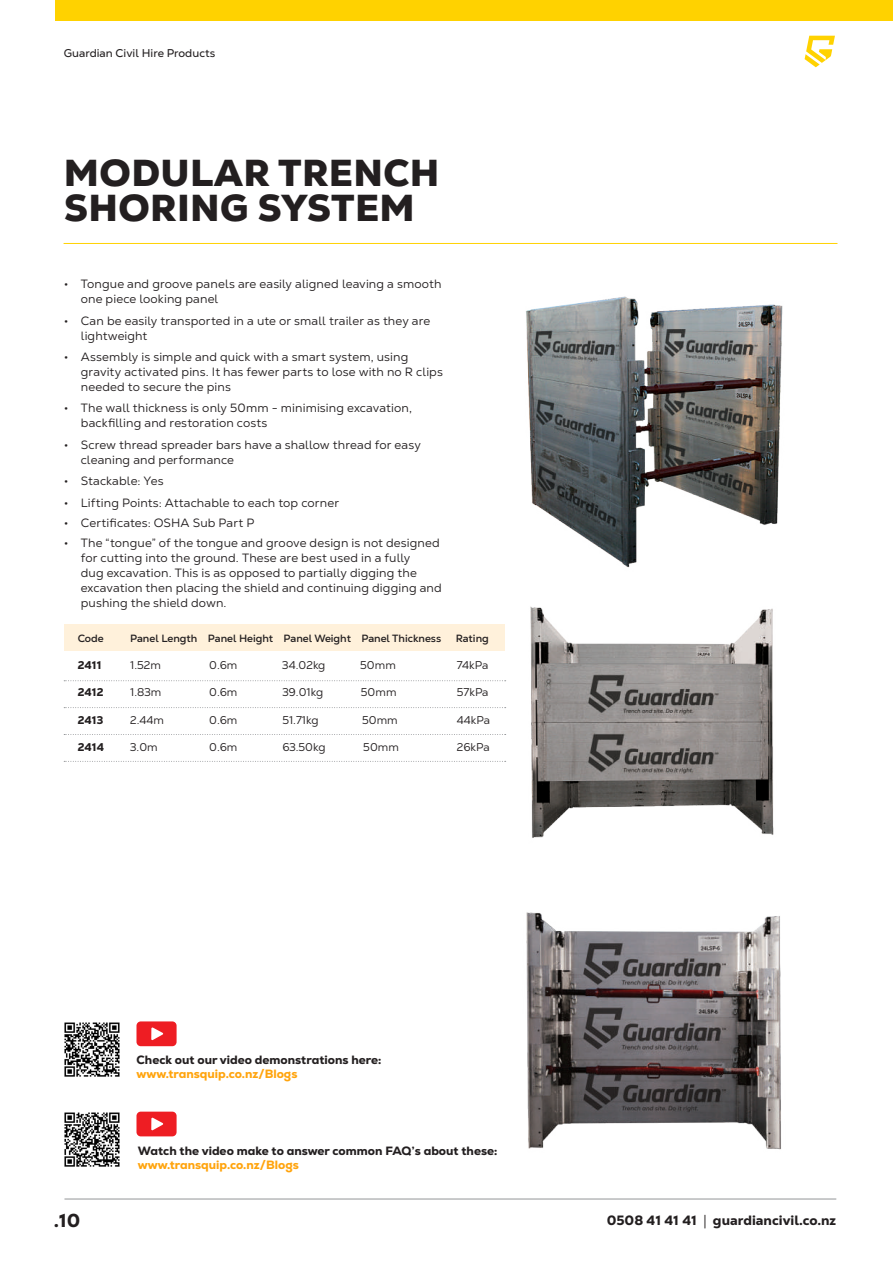
<style>
.page{position:relative;width:893px;height:1263px;background:#fff}
.page>*{position:absolute;margin:0;border:0;box-sizing:border-box;transform-origin:0 0}
.t1{font:900 37.5px/34.5px "Nexa Text";letter-spacing:.01em;color:#231f20}
.t2{font:800 18.75px "Nexa Text";color:#231f20}
.t3{font:800 13.5px "Nexa Text";color:#231f20}
.t4{font:12px/15px "Nexa Text";letter-spacing:.01em;color:#231f20}
.t5{font:800 12px "Nexa";color:#231f20}
.t6{font:800 12px "Nexa";color:#ffa40d}
.t7{font:11.25px "Nexa Text";color:#231f20}
.t8{font:11.25px "Nexa Text";color:#231f20}
.t9{font:800 11.25px "Nexa Text";color:#231f20}
.t10{font:700 10.5px "Nexa Text";color:#231f20}
.s1{font-family:"Myriad Pro";font-weight:400}
</style>
<div class="page">
<div style="left:136px;top:1021px;width:41px;height:25px;background:#ee1d23;border-radius:4px"></div>
<svg style="left:151px;top:1027px;width:12px;height:13px"></svg>
<div style="left:136px;top:1111px;width:41px;height:25px;background:#ee1d23;border-radius:4px"></div>
<svg style="left:151px;top:1117px;width:12px;height:13px"></svg>
<div style="left:55px;top:0;width:838px;height:21px;background:#ffd200"></div>
<hr style="left:64px;top:1199px;width:772px;height:1px;background:#939598">
<svg style="left:805px;top:36px;width:30px;height:31px"></svg>
<hr style="left:64px;top:243px;width:773px;height:1px;background:#ffd200">
<div style="left:64px;top:624px;width:441px;height:26px;background:#fff1db"></div>
<svg style="left:64px;top:680px;width:441px;height:1px"></svg>
<svg style="left:64px;top:707px;width:441px;height:1px"></svg>
<svg style="left:64px;top:734px;width:441px;height:1px"></svg>
<svg style="left:64px;top:761px;width:441px;height:1px"></svg>
<img style="left:505px;top:606px;width:269px;height:232px">
<img style="left:526px;top:296px;width:257px;height:272px">
<img style="left:526px;top:912px;width:255px;height:238px">
<img style="left:64px;top:1022px;width:56px;height:55px">
<img style="left:64px;top:1112px;width:56px;height:55px">
<p class="t8" style="left:64px;top:46px;width:153px">Guardian Civil Hire Products</p>
<h1 class="t1" style="left:64px;top:156px;width:377px">MODULAR TRENCH<br>SHORING SYSTEM</h1>
<p class="t4" style="left:81px;top:276px;width:362px;text-indent:-17px">• Tongue and groove panels are easily aligned leaving a smooth one piece looking panel</p>
<p class="t4" style="left:81px;top:313px;width:351px;text-indent:-17px">• Can be easily transported in a ute or small trailer as they are lightweight</p>
<p class="t4" style="left:81px;top:349px;width:364px;text-indent:-17px">• Assembly is simple and quick with a smart system, using gravity activated pins. It has fewer parts to lose with no R clips needed to secure the pins</p>
<p class="t4" style="left:81px;top:401px;width:333px;text-indent:-17px">• The wall thickness is only 50mm - minimising excavation, backfilling and restoration costs</p>
<p class="t4" style="left:81px;top:437px;width:342px;text-indent:-17px">• Screw thread spreader bars have a shallow thread for easy cleaning and performance</p>
<p class="t4" style="left:64px;top:473px;width:101px">• Stackable: Yes</p>
<p class="t4" style="left:64px;top:495px;width:277px">• Lifting Points: Attachable to each top corner</p>
<p class="t4" style="left:64px;top:515px;width:192px">• Certificates: OSHA Sub Part P</p>
<p class="t4" style="left:81px;top:535px;width:362px;text-indent:-17px">• The “tongue” of the tongue and groove design is not designed for cutting into the ground. These are best used in a fully<br>dug excavation. This is as opposed to partially digging the excavation then placing the shield and continuing digging and pushing the shield down.</p>
<p class="t10" style="left:78px;top:632px;width:28px">Code</p>
<p class="t10" style="left:130px;top:632px;width:312px">Panel Length Panel Height Panel Weight Panel Thickness</p>
<p class="t10" style="left:456px;top:632px;width:35px">Rating</p>
<p class="t9" style="left:78px;top:658px;width:26px">2411</p>
<p class="t7" style="left:130px;top:659px;width:32px">1.52m</p>
<p class="t7" style="left:209px;top:659px;width:30px">0.6m</p>
<p class="t7" style="left:282px;top:659px;width:45px">34.02kg</p>
<p class="t7" style="left:360px;top:659px;width:37px">50mm</p>
<p class="t7" style="left:457px;top:659px;width:33px">74kPa</p>
<p class="t9" style="left:78px;top:685px;width:27px">2412</p>
<p class="t7" style="left:130px;top:686px;width:33px">1.83m</p>
<p class="t7" style="left:209px;top:686px;width:30px">0.6m</p>
<p class="t7" style="left:282px;top:686px;width:42px">39.01kg</p>
<p class="t7" style="left:361px;top:686px;width:37px">50mm</p>
<p class="t7" style="left:457px;top:686px;width:33px">57kPa</p>
<p class="t9" style="left:78px;top:712px;width:27px">2413</p>
<p class="t7" style="left:130px;top:713px;width:35px">2.44m</p>
<p class="t7" style="left:209px;top:713px;width:30px">0.6m</p>
<p class="t7" style="left:282px;top:713px;width:38px">51.71kg</p>
<p class="t7" style="left:362px;top:713px;width:37px">50mm</p>
<p class="t7" style="left:457px;top:713px;width:35px">44kPa</p>
<p class="t9" style="left:78px;top:739px;width:28px">2414</p>
<p class="t7" style="left:130px;top:740px;width:29px">3.0m</p>
<p class="t7" style="left:209px;top:740px;width:30px">0.6m</p>
<p class="t7" style="left:282px;top:740px;width:45px">63.50kg</p>
<p class="t7" style="left:363px;top:740px;width:37px">50mm</p>
<p class="t7" style="left:457px;top:740px;width:34px">26kPa</p>
<h2 class="t2" style="left:53px;top:1208px;width:29px">.10</h2>
<p class="t5" style="left:136px;top:1052px;width:246px">Check out our video demonstrations here:</p>
<p class="t6" style="left:136px;top:1066px;width:162px">www.transquip.co.nz/Blogs</p>
<p class="t5" style="left:138px;top:1143px;width:361px">Watch the video make to answer common FAQ’s about these:</p>
<p class="t6" style="left:138px;top:1157px;width:162px">www.transquip.co.nz/Blogs</p>
<p class="t3" style="left:607px;top:1211px;width:231px">0508 41 41 41 <span class="s1">|</span> guardiancivil.co.nz</p>
</div>
